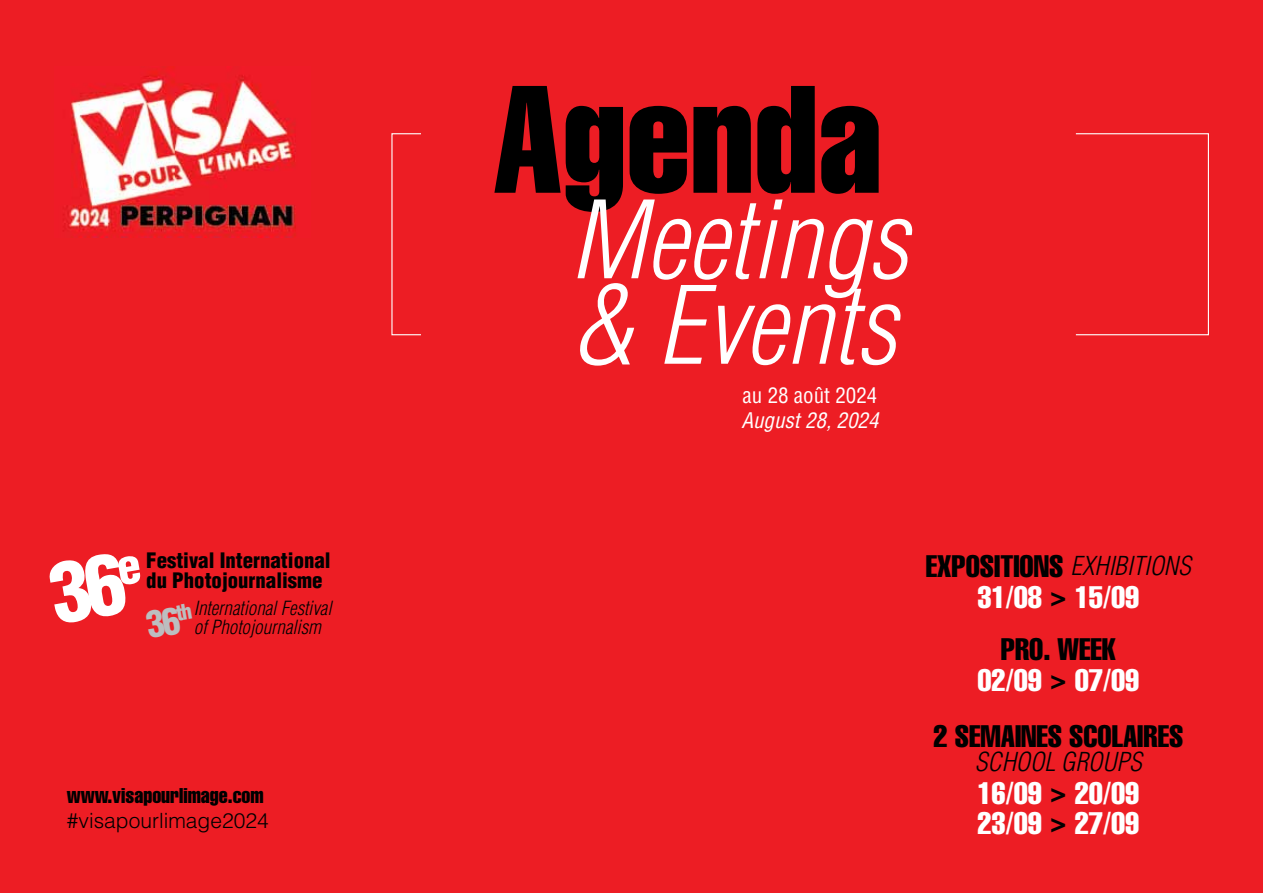
<style>
.page{position:relative;width:1263px;height:893px;background:#ed1d24}
.page>*{position:absolute;margin:0;border:0;box-sizing:border-box;transform-origin:0 0}
.t1{font:150px "Helvetica LT Std Comp";color:#000}
.t2{font:italic 300 condensed 105px/85.5px "Helvetica LT Std";color:#fff}
.t3{font:900 condensed 36px "Helvetica LT Std";color:#bcbec0}
.t4{font:30.6px/30.6px "Helvetica LT Std Comp";color:#000;text-align:center}
.t5{font:30.6px/30.6px "Helvetica LT Std Comp";color:#fff;text-align:center}
.t6{font:italic 300 condensed 25.5px "Helvetica LT Std";color:#000}
.t7{font:21px "Helvetica LT Std Comp";color:#000}
.t8{font:300 21px "Helvetica LT Std";color:#000}
.t9{font:italic condensed 21px "Helvetica LT Std";color:#fff}
.t10{font:condensed 21px "Helvetica LT Std";color:#fff}
.t11{font:900 condensed 20.85px/20px "Helvetica LT Std";color:#000}
.t12{font:italic 300 condensed 19.05px/19px "Helvetica LT Std";color:#000}
.s1{font-family:"Helvetica LT Std";font-weight:300;font-style:italic;font-stretch:condensed;font-size:25.5px}
.s2{color:#fff}
.s3{color:#000}
</style>
<div class="page">
<img style="left:54px;top:67px;width:257px;height:170px">
<div style="left:421px;top:85px;width:655px;height:306px;background:#ed1d24;border-radius:18px"></div>
<div style="left:47px;top:551px;width:95px;height:74px;background:#ed1d24"></div>
<p class="t11" style="left:146px;top:550px;width:186px">Festival International du Photojournalisme</p>
<p class="t12" style="left:194px;top:599px;width:139px">International Festival of Photojournalism</p>
<p class="t3" style="left:143px;top:603px;width:50px;rotate:-10deg">36<sup>th</sup></p>
<p class="t7" style="left:67px;top:782px;width:198px">www.visapourlimage.com</p>
<p class="t8" style="left:67px;top:808px;width:203px">#visapourlimage2024</p>
<h1 class="t1" style="left:493px;top:44px;width:391px">Agenda</h1>
<h2 class="t2" style="left:570px;top:199px;width:340px">Meetings &amp; Events</h2>
<p class="t10" style="left:743px;top:383px;width:136px">au 28 août 2024</p>
<p class="t9" style="left:741px;top:407px;width:139px">August 28, 2024</p>
<p class="t4" style="left:926px;top:551px;width:266px">EXPOSITIONS <span class="s1">EXHIBITIONS<br></span><span class="s2">31/08</span> &gt; <span class="s2">15/09</span></p>
<p class="t5" style="left:977px;top:633px;width:163px"><span class="s3">PRO. WEEK<br></span>02/09 <span class="s3">&gt;</span> 07/09</p>
<p class="t4" style="left:933px;top:720px;width:251px">2 SEMAINES SCOLAIRES</p>
<p class="t6" style="left:975px;top:745px;width:169px">SCHOOL GROUPS</p>
<p class="t5" style="left:977px;top:777px;width:163px;text-align:left">16/09 <span class="s3">&gt;</span> 20/09<br>23/09 <span class="s3">&gt;</span> 27/09</p>
</div>
